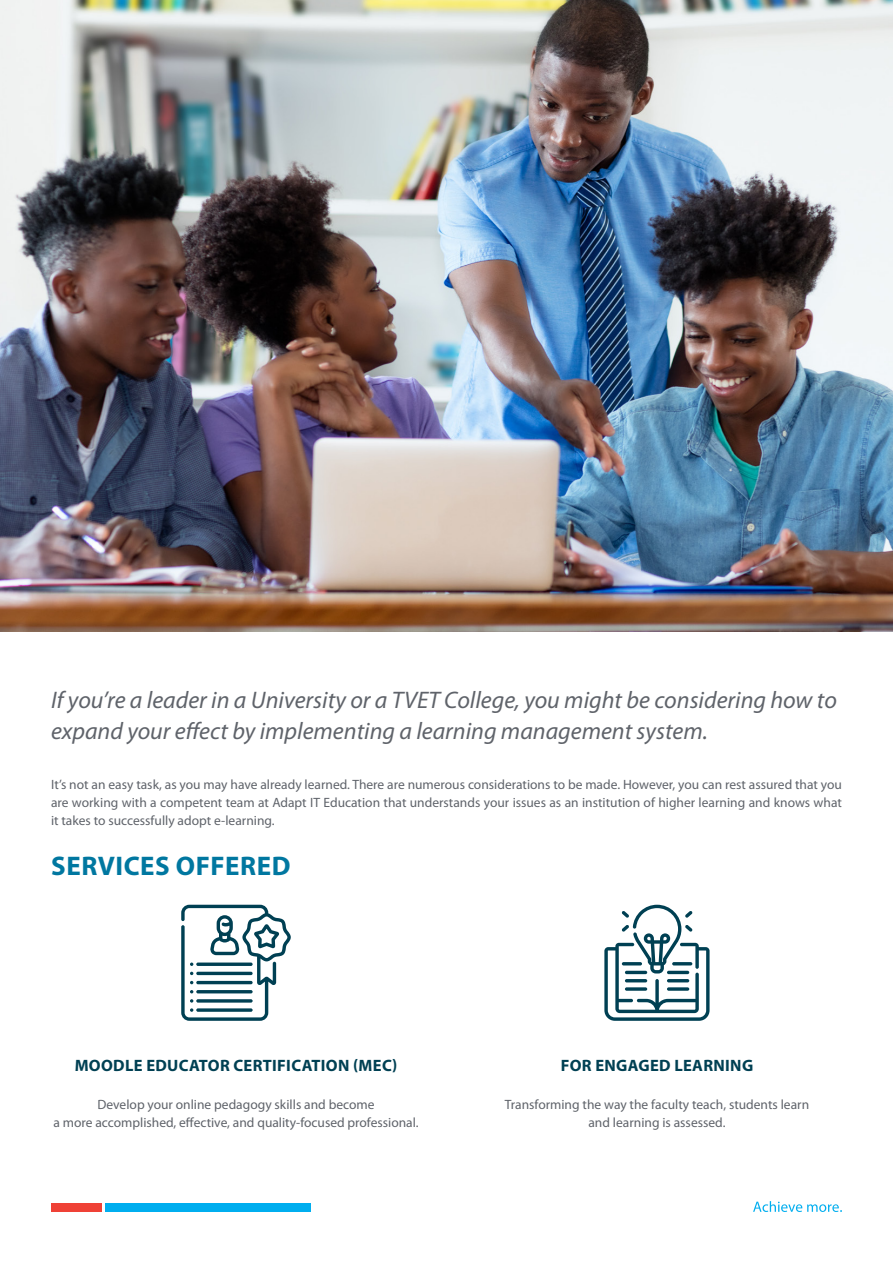
<style>
.page{position:relative;width:893px;height:1263px;background:#fff}
.page>*{position:absolute;margin:0;border:0;box-sizing:border-box;transform-origin:0 0}
.t1{font:700 27px "Myriad Pro";letter-spacing:.02em;color:#0077a0}
.t2{font:italic 24px/31.5px "Myriad Pro";color:#5f636a}
.t3{font:700 16.5px "Myriad Pro";letter-spacing:.02em;color:#004053}
.t4{font:13.5px/18px "Myriad Pro";color:#5f636a;text-align:center}
</style>
<div class="page">
<div style="left:51px;top:1203px;width:50px;height:9px;background:#ef4136"></div>
<div style="left:106px;top:1203px;width:205px;height:9px;background:#00aeef"></div>
<svg style="left:753px;top:1201px;width:89px;height:11px"></svg>
<img style="left:0;top:0;width:893px;height:631px">
<svg style="left:181px;top:905px;width:110px;height:116px"></svg>
<svg style="left:604px;top:905px;width:106px;height:116px"></svg>
<hr style="left:622px;top:962px;width:20px;height:3px;background:#004053;border-radius:2px">
<hr style="left:625px;top:971px;width:22px;height:3px;background:#004053;border-radius:2px">
<hr style="left:625px;top:979px;width:22px;height:3px;background:#004053;border-radius:2px">
<svg style="left:625px;top:987px;width:22px;height:4px"></svg>
<hr style="left:672px;top:962px;width:20px;height:3px;background:#004053;border-radius:2px">
<hr style="left:667px;top:971px;width:22px;height:3px;background:#004053;border-radius:2px">
<hr style="left:667px;top:979px;width:22px;height:3px;background:#004053;border-radius:2px">
<svg style="left:667px;top:987px;width:22px;height:4px"></svg>
<h2 class="t2" style="left:51px;top:683px;width:787px">If you’re a leader in a University or a TVET College, you might be considering how to expand your effect by implementing a learning management system.</h2>
<p class="t4" style="left:51px;top:775px;width:792px;text-align:justify">It’s not an easy task, as you may have already learned. There are numerous considerations to be made. However, you can rest assured that you are working with a competent team at Adapt IT Education that understands your issues as an institution of higher learning and knows what it takes to successfully adopt e-learning.</p>
<h1 class="t1" style="left:51px;top:848px;width:241px">SERVICES OFFERED</h1>
<p class="t3" style="left:75px;top:1055px;width:324px">MOODLE EDUCATOR CERTIFICATION (MEC)</p>
<p class="t4" style="left:53px;top:1095px;width:367px">Develop your online pedagogy skills and become<br>a more accomplished, effective, and quality-focused professional.</p>
<p class="t3" style="left:561px;top:1055px;width:194px">FOR ENGAGED LEARNING</p>
<p class="t4" style="left:505px;top:1095px;width:306px">Transforming the way the faculty teach, students learn and learning is assessed.</p>
</div>
